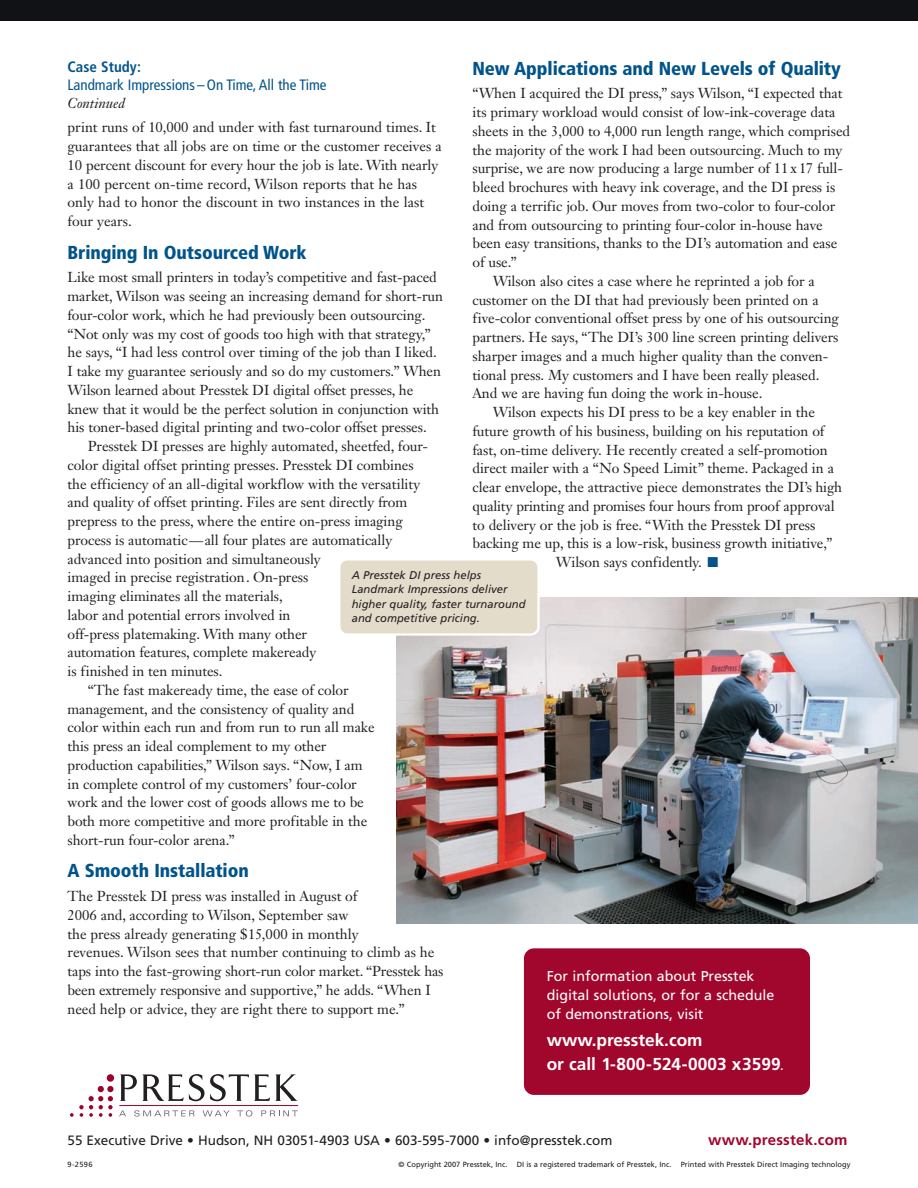
<style>
.page{position:relative;width:918px;height:1188px;background:#fff}
.page>*{position:absolute;margin:0;border:0;box-sizing:border-box;transform-origin:0 0}
.t1{font:900 condensed 18.75px "Frutiger LT Std";letter-spacing:-.005em;color:#01548b}
.t2{font:700 17.25px/23.2px "Frutiger LT Std";color:#fff}
.t3{font:condensed 15px "Frutiger LT Std";color:#01548b}
.t4{font:700 15px "Frutiger LT Std";letter-spacing:.015em;color:#a1072d}
.t5{font:700 condensed 15px "Frutiger LT Std";color:#01548b}
.t6{font:14.25px/18.8px "Janson Text LT Std";letter-spacing:-.005em;color:#231f20}
.t7{font:14.25px/18.8px "Frutiger LT Std";color:#fff}
.t8{font:italic 14.25px "Janson Text LT Std";color:#231f20}
.t9{font:13.5px "Frutiger LT Std";color:#231f20}
.t10{font:italic 11.25px/14.2px "Frutiger LT Std";color:#231f20}
.t11{font:7.5px "Frutiger LT Std";color:#231f20}
.s1{color:#01548b}
.s2{font-weight:400;font-style:italic;font-size:14.25px}
</style>
<div class="page">
<div style="left:0;top:0;width:918px;height:20px;background:#101216"></div>
<div style="left:107px;top:1074px;width:7px;height:8px;background:#9d0228;border-radius:50%"></div>
<svg style="left:70px;top:1086px;width:43px;height:31px"></svg>
<svg style="left:120px;top:1074px;width:84px;height:27px"></svg>
<svg style="left:210px;top:1074px;width:88px;height:27px"></svg>
<svg style="left:119px;top:1110px;width:7px;height:6px"></svg>
<svg style="left:134px;top:1110px;width:61px;height:7px"></svg>
<svg style="left:203px;top:1110px;width:27px;height:6px"></svg>
<svg style="left:237px;top:1110px;width:15px;height:7px"></svg>
<svg style="left:261px;top:1110px;width:37px;height:6px"></svg>
<hr style="left:119px;top:1105px;width:179px;height:1px;background:#9d0228">
<div style="left:524px;top:948px;width:286px;height:147px;background:#a1072d;border-radius:10px"></div>
<img style="left:396px;top:598px;width:522px;height:326px">
<svg style="left:340px;top:560px;width:200px;height:76px;background:#e5ddcd"></svg>
<h1 class="t1" style="left:472px;top:60px;width:370px">New Applications and New Levels of Quality</h1>
<p class="t6" style="left:472px;top:85px;width:372px">“When I acquired the DI press,” says Wilson, “I expected that</p>
<p class="t6" style="left:472px;top:104px;width:364px">its primary workload would consist of low-ink-coverage data</p>
<p class="t6" style="left:472px;top:123px;width:379px">sheets in the 3,000 to 4,000 run length range, which comprised</p>
<p class="t6" style="left:472px;top:142px;width:371px">the majority of the work I had been outsourcing. Much to my</p>
<p class="t6" style="left:472px;top:160px;width:372px">surprise, we are now producing a large number of 11 x 17 full-</p>
<p class="t6" style="left:472px;top:179px;width:364px">bleed brochures with heavy ink coverage, and the DI press is</p>
<p class="t6" style="left:472px;top:198px;width:364px">doing a terrific job. Our moves from two-color to four-color</p>
<p class="t6" style="left:472px;top:217px;width:352px">and from outsourcing to printing four-color in-house have</p>
<p class="t6" style="left:472px;top:235px;width:366px">been easy transitions, thanks to the DI’s automation and ease</p>
<p class="t6" style="left:472px;top:254px;width:46px">of use.”</p>
<p class="t6" style="left:493px;top:273px;width:324px">Wilson also cites a case where he reprinted a job for a</p>
<p class="t6" style="left:472px;top:292px;width:348px">customer on the DI that had previously been printed on a</p>
<p class="t6" style="left:472px;top:310px;width:368px">five-color conventional offset press by one of his outsourcing</p>
<p class="t6" style="left:472px;top:329px;width:368px">partners. He says, “The DI’s 300 line screen printing delivers</p>
<p class="t6" style="left:472px;top:348px;width:357px">sharper images and a much higher quality than the conven-</p>
<p class="t6" style="left:472px;top:367px;width:348px">tional press. My customers and I have been really pleased.</p>
<p class="t6" style="left:472px;top:385px;width:291px">And we are having fun doing the work in-house.</p>
<p class="t6" style="left:493px;top:404px;width:324px">Wilson expects his DI press to be a key enabler in the</p>
<p class="t6" style="left:472px;top:423px;width:353px">future growth of his business, building on his reputation of</p>
<p class="t6" style="left:472px;top:442px;width:357px">fast, on-time delivery. He recently created a self-promotion</p>
<p class="t6" style="left:472px;top:460px;width:363px">direct mailer with a “No Speed Limit” theme. Packaged in a</p>
<p class="t6" style="left:472px;top:479px;width:371px">clear envelope, the attractive piece demonstrates the DI’s high</p>
<p class="t6" style="left:472px;top:498px;width:364px">quality printing and promises four hours from proof approval</p>
<p class="t6" style="left:472px;top:517px;width:344px">to delivery or the job is free. “With the Presstek DI press</p>
<p class="t6" style="left:472px;top:535px;width:361px">backing me up, this is a low-risk, business growth initiative,”</p>
<p class="t6" style="left:556px;top:554px;width:164px">Wilson says confidently. <span class="s1">■</span></p>
<p class="t5" style="left:68px;top:60px;width:75px">Case Study:</p>
<p class="t3" style="left:68px;top:78px;width:261px">Landmark Impressions – On Time, All the Time</p>
<p class="t8" style="left:68px;top:97px;width:59px">Continued</p>
<p class="t6" style="left:68px;top:119px;width:376px">print runs of 10,000 and under with fast turnaround times. It guarantees that all jobs are on time or the customer receives a 10 percent discount for every hour the job is late. With nearly a 100 percent on-time record, Wilson reports that he has only had to honor the discount in two instances in the last four years.</p>
<h1 class="t1" style="left:68px;top:244px;width:241px">Bringing In Outsourced Work</h1>
<p class="t6" style="left:68px;top:269px;width:377px">Like most small printers in today’s competitive and fast-paced market, Wilson was seeing an increasing demand for short-run four-color work, which he had previously been outsourcing. “Not only was my cost of goods too high with that strategy,” he says, “I had less control over timing of the job than I liked.<br>I take my guarantee seriously and so do my customers.” When Wilson learned about Presstek DI digital offset presses, he knew that it would be the perfect solution in conjunction with his toner-based digital printing and two-color offset presses.</p>
<p class="t6" style="left:88px;top:438px;width:342px">Presstek DI presses are highly automated, sheetfed, four-</p>
<p class="t6" style="left:68px;top:457px;width:348px">color digital offset printing presses. Presstek DI combines</p>
<p class="t6" style="left:68px;top:475px;width:354px">the efficiency of an all-digital workflow with the versatility</p>
<p class="t6" style="left:68px;top:494px;width:341px">and quality of offset printing. Files are sent directly from</p>
<p class="t6" style="left:68px;top:513px;width:337px">prepress to the press, where the entire on-press imaging</p>
<p class="t6" style="left:68px;top:532px;width:326px">process is automatic—all four plates are automatically</p>
<p class="t6" style="left:68px;top:550px;width:255px">advanced into position and simultaneously</p>
<p class="t6" style="left:68px;top:569px;width:242px">imaged in precise registration. On-press</p>
<p class="t6" style="left:68px;top:588px;width:217px">imaging eliminates all the materials,</p>
<p class="t6" style="left:68px;top:607px;width:225px">labor and potential errors involved in</p>
<p class="t6" style="left:68px;top:625px;width:241px">off-press platemaking. With many other</p>
<p class="t6" style="left:68px;top:644px;width:250px">automation features, complete makeready</p>
<p class="t6" style="left:68px;top:663px;width:157px">is finished in ten minutes.</p>
<p class="t6" style="left:88px;top:682px;width:263px">“The fast makeready time, the ease of color</p>
<p class="t6" style="left:68px;top:700px;width:288px">management, and the consistency of quality and</p>
<p class="t6" style="left:68px;top:719px;width:309px">color within each run and from run to run all make</p>
<p class="t6" style="left:68px;top:738px;width:261px">this press an ideal complement to my other</p>
<p class="t6" style="left:68px;top:757px;width:297px">production capabilities,” Wilson says. “Now, I am</p>
<p class="t6" style="left:68px;top:775px;width:291px">in complete control of my customers’ four-color</p>
<p class="t6" style="left:68px;top:794px;width:298px">work and the lower cost of goods allows me to be</p>
<p class="t6" style="left:68px;top:813px;width:301px">both more competitive and more profitable in the</p>
<p class="t6" style="left:68px;top:832px;width:169px">short-run four-color arena.”</p>
<h1 class="t1" style="left:68px;top:863px;width:183px">A Smooth Installation</h1>
<p class="t6" style="left:68px;top:888px;width:377px">The Presstek DI press was installed in August of<br>2006 and, according to Wilson, September saw<br>the press already generating $15,000 in monthly<br>revenues. Wilson sees that number continuing to climb as he taps into the fast-growing short-run color market. “Presstek has been extremely responsive and supportive,” he adds. “When I need help or advice, they are right there to support me.”</p>
<p class="t10" style="left:352px;top:569px;width:175px">A Presstek DI press helps<br>Landmark Impressions deliver higher quality, faster turnaround and competitive pricing.</p>
<p class="t7" style="left:547px;top:967px;width:229px">For information about Presstek digital solutions, or for a schedule of demonstrations, visit</p>
<p class="t2" style="left:547px;top:1030px;width:239px">www.presstek.com<br>or call 1-800-524-0003 x3599<span class="s2">.</span></p>
<p class="t9" style="left:68px;top:1135px;width:546px">55 Executive Drive • Hudson, NH 03051-4903 USA • 603-595-7000 • info@presstek.com</p>
<p class="t4" style="left:708px;top:1134px;width:141px">www.presstek.com</p>
<p class="t11" style="left:68px;top:1161px;width:27px">9-2596</p>
<p class="t11" style="left:399px;top:1161px;width:453px">© Copyright 2007 Presstek, Inc. DI is a registered trademark of Presstek, Inc. Printed with Presstek Direct Imaging technology</p>
</div>
